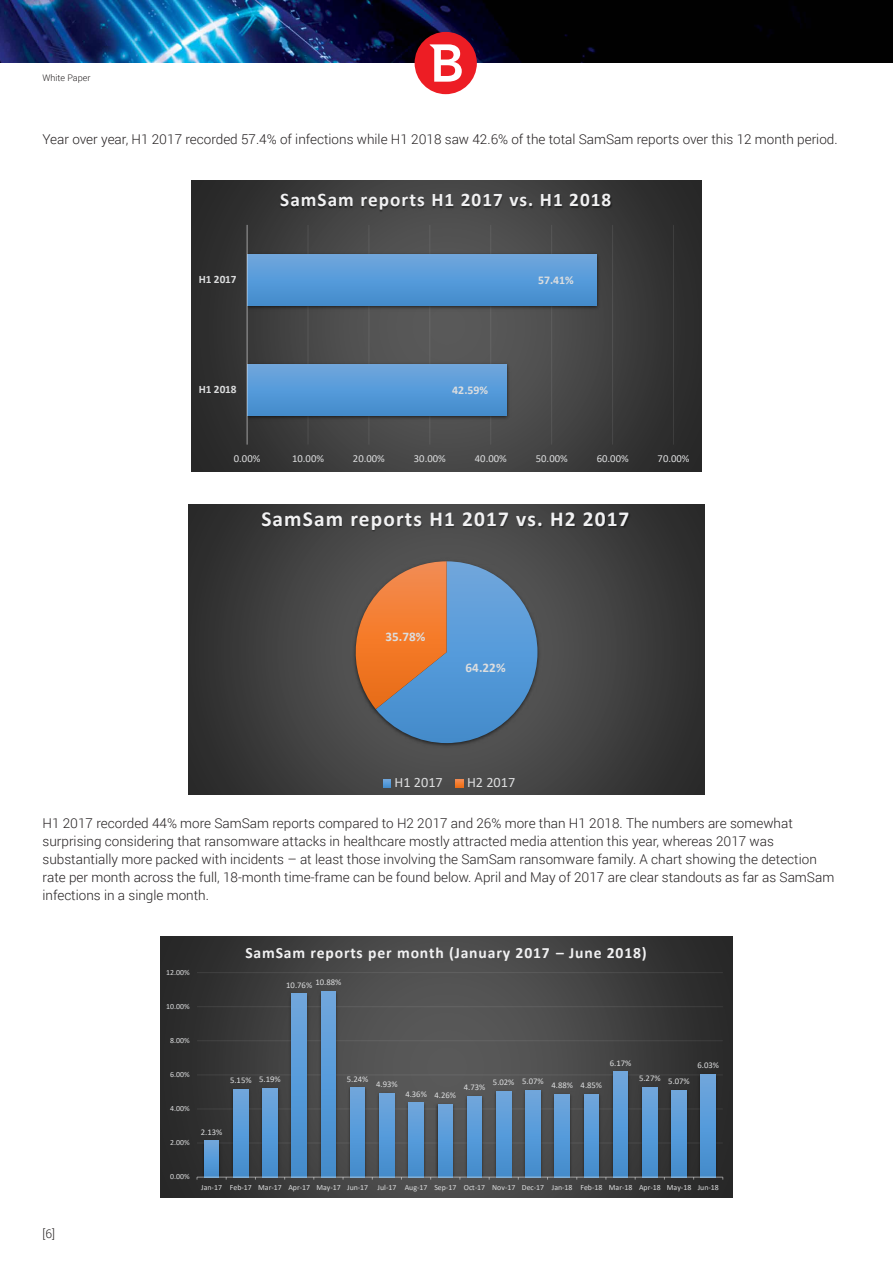
<style>
.page{position:relative;width:893px;height:1263px;background:#fff}
.page>*{position:absolute;margin:0;border:0;box-sizing:border-box;transform-origin:0 0}
.t1{font:700 21.45px "Calibri";letter-spacing:.05em;color:#f1f1f2}
.t2{font:700 19.2px "Calibri";letter-spacing:.05em;color:#f1f1f2}
.t3{font:700 15.6px "Calibri";letter-spacing:.05em;color:#f1f1f2}
.t4{font:14.25px "Calibri";color:#dcddde}
.t5{font:300 13.5px/18px "Roboto";color:#231f20}
.t6{font:700 13.2px "Calibri";letter-spacing:.005em;color:#dcddde}
.t7{font:300 12px "Roboto";color:#231f20}
.t8{font:700 11.85px "Calibri";color:#dcddde}
.t9{font:700 11.25px "Calibri";letter-spacing:-.005em;color:#dcddde}
.t10{font:10.65px "Calibri";color:#dcddde}
.t11{font:300 9px "Roboto";color:#231f20}
.t12{font:8.7px "Calibri";color:#dcddde}
.t13{font:7.8px "Calibri";color:#dcddde}
</style>
<div class="page">
<img style="left:0;top:0;width:893px;height:62px">
<div style="left:415px;top:32px;width:62px;height:62px;background:#ed1d24;border-radius:50%"></div>
<svg style="left:430px;top:44px;width:32px;height:38px"></svg>
<svg style="left:192px;top:180px;width:509px;height:291px;background:#3d3d3d"></svg>
<hr style="left:308px;top:225px;width:1px;height:220px;background:#4e4e4e">
<hr style="left:368px;top:225px;width:1px;height:220px;background:#595959">
<hr style="left:429px;top:225px;width:1px;height:220px;background:#5f5f5f">
<hr style="left:490px;top:225px;width:1px;height:220px;background:#5f5f5f">
<hr style="left:551px;top:225px;width:1px;height:220px;background:#585858">
<hr style="left:612px;top:225px;width:1px;height:220px;background:#4d4d4d">
<hr style="left:673px;top:225px;width:1px;height:220px;background:#404040">
<img style="left:248px;top:361px;width:263px;height:60px">
<img style="left:248px;top:251px;width:353px;height:60px">
<div style="left:247px;top:364px;width:260px;height:51px;background:linear-gradient(to bottom,#6fa7df,#428dcf)"></div>
<div style="left:247px;top:254px;width:350px;height:51px;background:linear-gradient(to bottom,#70a8df,#428dcf)"></div>
<hr style="left:247px;top:225px;width:1px;height:220px;background:#f1f1f2;opacity:.54">
<img style="left:267px;top:182px;width:359px;height:44px">
<svg style="left:189px;top:504px;width:515px;height:291px;background:#3d3d3d"></svg>
<div style="left:370px;top:558px;width:172px;height:192px;background:#505050"></div>
<svg style="left:344px;top:561px;width:193px;height:182px;background:#7c7d86"></svg>
<img style="left:246px;top:504px;width:401px;height:44px">
<svg style="left:383px;top:779px;width:8px;height:8px"></svg>
<svg style="left:456px;top:779px;width:7px;height:8px"></svg>
<svg style="left:161px;top:936px;width:571px;height:261px;background:#404040"></svg>
<hr style="left:197px;top:1143px;width:526px;height:1px;background:#f1f1f2;opacity:.1">
<hr style="left:197px;top:1108px;width:526px;height:1px;background:#f1f1f2;opacity:.1">
<hr style="left:197px;top:1074px;width:526px;height:1px;background:#f1f1f2;opacity:.1">
<hr style="left:197px;top:1040px;width:526px;height:1px;background:#f1f1f2;opacity:.1">
<hr style="left:197px;top:1006px;width:526px;height:1px;background:#f1f1f2;opacity:.1">
<hr style="left:197px;top:972px;width:526px;height:1px;background:#f1f1f2;opacity:.1">
<img style="left:200px;top:1138px;width:23px;height:39px">
<img style="left:229px;top:1087px;width:23px;height:90px">
<img style="left:259px;top:1086px;width:22px;height:91px">
<img style="left:288px;top:991px;width:22px;height:186px">
<img style="left:317px;top:989px;width:22px;height:188px">
<img style="left:346px;top:1085px;width:23px;height:92px">
<img style="left:375px;top:1090px;width:23px;height:87px">
<img style="left:405px;top:1100px;width:22px;height:77px">
<img style="left:434px;top:1102px;width:22px;height:75px">
<img style="left:463px;top:1094px;width:23px;height:83px">
<img style="left:492px;top:1089px;width:23px;height:88px">
<img style="left:522px;top:1088px;width:22px;height:89px">
<img style="left:551px;top:1091px;width:22px;height:86px">
<img style="left:580px;top:1092px;width:22px;height:85px">
<img style="left:609px;top:1069px;width:23px;height:108px">
<img style="left:638px;top:1084px;width:23px;height:93px">
<img style="left:668px;top:1088px;width:22px;height:89px">
<img style="left:697px;top:1072px;width:22px;height:105px">
<svg style="left:204px;top:1141px;width:15px;height:36px"></svg>
<svg style="left:233px;top:1089px;width:15px;height:88px"></svg>
<svg style="left:263px;top:1088px;width:14px;height:89px"></svg>
<svg style="left:292px;top:994px;width:15px;height:183px;background:#5899d6"></svg>
<svg style="left:321px;top:992px;width:15px;height:185px;background:#5899d6"></svg>
<svg style="left:350px;top:1088px;width:15px;height:89px"></svg>
<svg style="left:380px;top:1093px;width:14px;height:84px"></svg>
<svg style="left:409px;top:1103px;width:14px;height:74px"></svg>
<svg style="left:438px;top:1104px;width:15px;height:73px"></svg>
<svg style="left:467px;top:1096px;width:15px;height:81px"></svg>
<svg style="left:496px;top:1091px;width:15px;height:86px"></svg>
<svg style="left:526px;top:1091px;width:14px;height:86px"></svg>
<svg style="left:555px;top:1094px;width:14px;height:83px"></svg>
<svg style="left:584px;top:1094px;width:15px;height:83px"></svg>
<svg style="left:613px;top:1072px;width:15px;height:105px;background:#589ad6"></svg>
<svg style="left:642px;top:1087px;width:15px;height:90px"></svg>
<svg style="left:672px;top:1091px;width:14px;height:86px"></svg>
<svg style="left:701px;top:1074px;width:14px;height:103px"></svg>
<hr style="left:197px;top:1177px;width:526px;height:1px;background:#f1f1f2;opacity:.54">
<p class="t11" style="left:43px;top:71px;width:49px">White Paper</p>
<p class="t5" style="left:43px;top:130px;width:797px">Year over year, H1 2017 recorded 57.4% of infections while H1 2018 saw 42.6% of the total SamSam reports over this 12 month period.</p>
<p class="t9" style="left:199px;top:271px;width:40px">H1 2017</p>
<p class="t9" style="left:199px;top:381px;width:40px">H1 2018</p>
<h2 class="t2" style="left:280px;top:186px;width:332px">SamSam reports H1 2017 vs. H1 2018</h2>
<p class="t8" style="left:452px;top:381px;width:37px">42.59%</p>
<p class="t8" style="left:538px;top:271px;width:37px">57.41%</p>
<p class="t10" style="left:234px;top:451px;width:28px">0.00%</p>
<p class="t10" style="left:292px;top:451px;width:33px">10.00%</p>
<p class="t10" style="left:353px;top:451px;width:33px">20.00%</p>
<p class="t10" style="left:414px;top:451px;width:33px">30.00%</p>
<p class="t10" style="left:475px;top:451px;width:33px">40.00%</p>
<p class="t10" style="left:536px;top:451px;width:33px">50.00%</p>
<p class="t10" style="left:597px;top:451px;width:33px">60.00%</p>
<p class="t10" style="left:658px;top:451px;width:33px">70.00%</p>
<h1 class="t1" style="left:261px;top:504px;width:370px">SamSam reports H1 2017 vs. H2 2017</h1>
<p class="t6" style="left:385px;top:627px;width:41px">35.78%</p>
<p class="t6" style="left:466px;top:658px;width:41px">64.22%</p>
<p class="t4" style="left:394px;top:773px;width:50px">H1 2017</p>
<p class="t4" style="left:467px;top:773px;width:50px">H2 2017</p>
<p class="t5" style="left:43px;top:814px;width:793px">H1 2017 recorded 44% more SamSam reports compared to H2 2017 and 26% more than H1 2018. The numbers are somewhat surprising considering that ransomware attacks in healthcare mostly attracted media attention this year, whereas 2017 was substantially more packed with incidents – at least those involving the SamSam ransomware family. A chart showing the detection rate per month across the full, 18-month time-frame can be found below. April and May of 2017 are clear standouts as far as SamSam infections in a single month.</p>
<p class="t7" style="left:43px;top:1225px;width:14px">[6]</p>
<p class="t13" style="left:166px;top:967px;width:25px">12.00%</p>
<p class="t13" style="left:166px;top:1001px;width:25px">10.00%</p>
<p class="t13" style="left:170px;top:1035px;width:21px">8.00%</p>
<p class="t13" style="left:170px;top:1069px;width:21px">6.00%</p>
<p class="t13" style="left:170px;top:1103px;width:21px">4.00%</p>
<p class="t13" style="left:170px;top:1137px;width:21px">2.00%</p>
<p class="t13" style="left:170px;top:1171px;width:21px">0.00%</p>
<p class="t3" style="left:245px;top:941px;width:403px">SamSam reports per month (January 2017 – June 2018)</p>
<p class="t12" style="left:286px;top:977px;width:57px">10.76% 10.88%</p>
<p class="t12" style="left:230px;top:1074px;width:52px">5.15% 5.19%</p>
<p class="t12" style="left:201px;top:1126px;width:23px">2.13%</p>
<p class="t12" style="left:347px;top:1072px;width:23px">5.24%</p>
<p class="t12" style="left:376px;top:1078px;width:23px">4.93%</p>
<p class="t12" style="left:405px;top:1088px;width:52px">4.36% 4.26%</p>
<p class="t12" style="left:464px;top:1081px;width:23px">4.73%</p>
<p class="t12" style="left:493px;top:1077px;width:111px">5.02% 5.07% 4.88% 4.85%</p>
<p class="t12" style="left:610px;top:1057px;width:23px">6.17%</p>
<p class="t12" style="left:639px;top:1074px;width:52px">5.27% 5.07%</p>
<p class="t12" style="left:697px;top:1059px;width:23px">6.03%</p>
<p class="t13" style="left:201px;top:1181px;width:519px">Jan-17 Feb-17 Mar-17 Apr-17 May-17 Jun-17 Jul-17 Aug-17 Sep-17 Oct-17 Nov-17 Dec-17 Jan-18 Feb-18 Mar-18 Apr-18 May-18 Jun-18</p>
</div>
